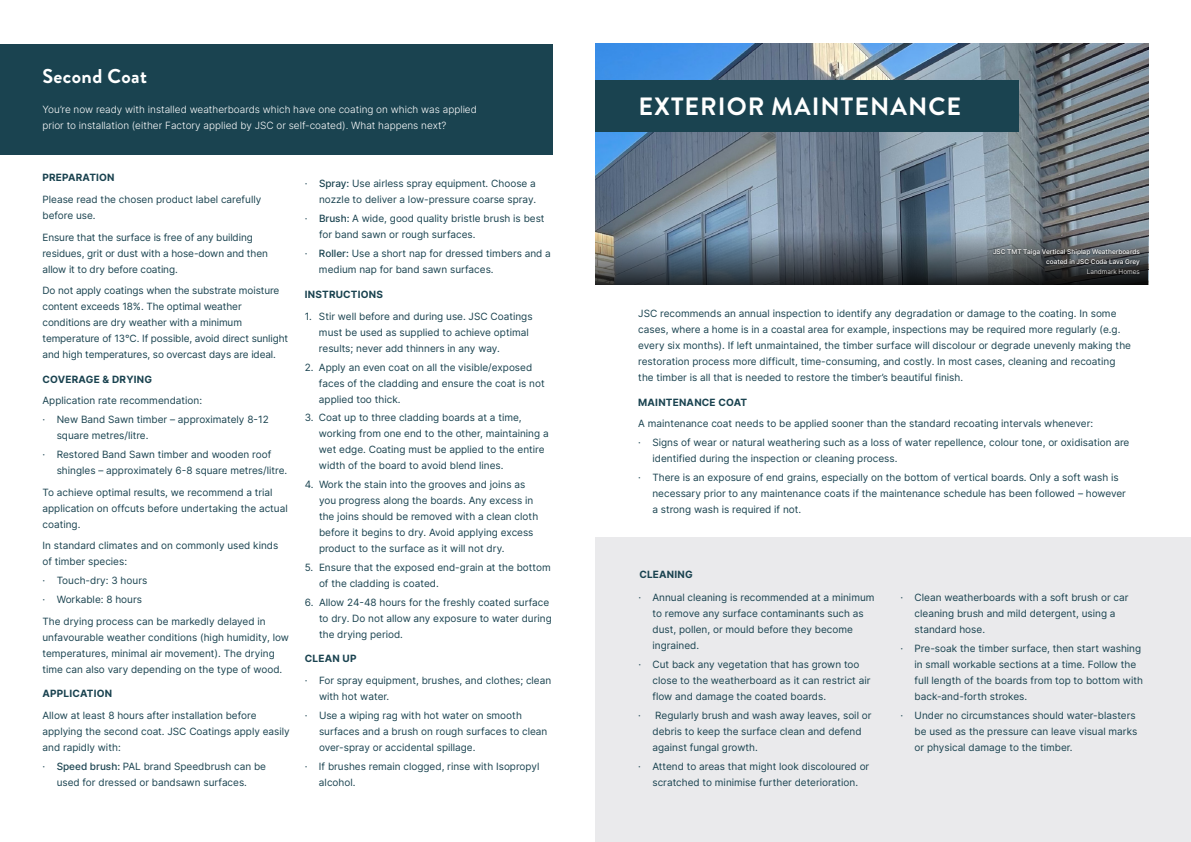
<style>
.page{position:relative;width:1191px;height:842px;background:#fff}
.page>*{position:absolute;margin:0;border:0;box-sizing:border-box;transform-origin:0 0}
.t1{font:700 25px "Brandon Grotesque";letter-spacing:.04em;color:#fff}
.t2{font:700 20px "Brandon Grotesque";letter-spacing:.02em;color:#fff}
.t3{font:10px/16px "Inter";color:#1a4350}
.t4{font:300 10px/16px "Inter";color:#fff}
.t5{font:700 10px "Inter";letter-spacing:.02em;color:#1a4350}
.t6{font:500 6.5px/10px "Inter";color:#fff;text-align:right}
.t7{font:300 6.5px "Inter";color:#fff}
.s1{font-weight:500}
</style>
<div class="page">
<img style="left:595px;top:44px;width:553px;height:156px">
<div style="left:595px;top:81px;width:424px;height:51px;background:#1a4350"></div>
<div style="left:595px;top:538px;width:596px;height:304px;background:#eaeaec"></div>
<div style="left:0;top:44px;width:553px;height:110px;background:#1a4350"></div>
<svg style="left:595px;top:200px;width:553px;height:85px;background:#616e7a"></svg>
<div style="left:992px;top:248px;width:149px;height:28px;background:#000;opacity:.75"></div>
<h2 class="t2" style="left:43px;top:62px;width:106px">Second Coat</h2>
<p class="t4" style="left:43px;top:101px;width:436px">You’re now ready with installed weatherboards which have one coating on which was applied prior to installation (either Factory applied by JSC or self-coated). What happens next?</p>
<p class="t5" style="left:43px;top:170px;width:74px">PREPARATION</p>
<p class="t3" style="left:43px;top:191px;width:220px">Please read the chosen product label carefully before use.</p>
<p class="t3" style="left:43px;top:229px;width:227px">Ensure that the surface is free of any building residues, grit or dust with a hose-down and then allow it to dry before coating.</p>
<p class="t3" style="left:43px;top:282px;width:247px">Do not apply coatings when the substrate moisture content exceeds 18%. The optimal weather conditions are dry weather with a minimum temperature of 13°C. If possible, avoid direct sunlight and high temperatures, so overcast days are ideal.</p>
<p class="t5" style="left:43px;top:372px;width:111px">COVERAGE &amp; DRYING</p>
<p class="t3" style="left:43px;top:391px;width:228px;line-height:18.8px">Application rate recommendation:<br>· New Band Sawn timber – approximately 8-12</p>
<p class="t3" style="left:43px;top:426px;width:230px;line-height:18.8px;text-indent:14px">square metres/litre.<br>· Restored Band Sawn timber and wooden roof</p>
<p class="t3" style="left:43px;top:459px;width:246px;line-height:21.7px;text-indent:14px">shingles – approximately 6-8 square metres/litre.<br>To achieve optimal results, we recommend a trial</p>
<p class="t3" style="left:43px;top:500px;width:247px">application on offcuts before undertaking the actual coating.</p>
<p class="t3" style="left:43px;top:538px;width:237px">In standard climates and on commonly used kinds of timber species:</p>
<p class="t3" style="left:42px;top:571px;width:106px;line-height:18.8px">· Touch-dry: 3 hours · Workable: 8 hours</p>
<p class="t3" style="left:42px;top:613px;width:248px">The drying process can be markedly delayed in unfavourable weather conditions (high humidity, low temperatures, minimal air movement). The drying time can also vary depending on the type of wood.</p>
<p class="t5" style="left:42px;top:686px;width:71px">APPLICATION</p>
<p class="t3" style="left:42px;top:707px;width:249px">Allow at least 8 hours after installation before applying the second coat. JSC Coatings apply easily and rapidly with:</p>
<p class="t3" style="left:42px;top:758px;width:225px;text-align:center">· <span class="s1">Speed brush:</span> PAL brand Speedbrush can be used for dressed or bandsawn surfaces.</p>
<p class="t3" style="left:305px;top:175px;width:233px;text-align:right">· <span class="s1">Spray:</span> Use airless spray equipment. Choose a nozzle to deliver a low-pressure coarse spray.</p>
<p class="t3" style="left:319px;top:210px;width:227px;text-indent:-14px">· <span class="s1">Brush:</span> A wide, good quality bristle brush is best for band sawn or rough surfaces.</p>
<p class="t3" style="left:319px;top:245px;width:233px;text-indent:-14px">· <span class="s1">Roller:</span> Use a short nap for dressed timbers and a medium nap for band sawn surfaces.</p>
<p class="t5" style="left:305px;top:287px;width:80px">INSTRUCTIONS</p>
<p class="t3" style="left:319px;top:308px;width:215px;text-indent:-14px">1. Stir well before and during use. JSC Coatings must be used as supplied to achieve optimal results; never add thinners in any way.</p>
<p class="t3" style="left:319px;top:359px;width:227px;text-indent:-14px">2. Apply an even coat on all the visible/exposed faces of the cladding and ensure the coat is not applied too thick.</p>
<p class="t3" style="left:319px;top:409px;width:231px;text-indent:-14px">3. Coat up to three cladding boards at a time, working from one end to the other, maintaining a wet edge. Coating must be applied to the entire width of the board to avoid blend lines.</p>
<p class="t3" style="left:319px;top:476px;width:221px;text-indent:-14px">4. Work the stain into the grooves and joins as you progress along the boards. Any excess in the joins should be removed with a clean cloth before it begins to dry. Avoid applying excess product to the surface as it will not dry.</p>
<p class="t3" style="left:319px;top:559px;width:233px;text-indent:-14px">5. Ensure that the exposed end-grain at the bottom of the cladding is coated.</p>
<p class="t3" style="left:319px;top:594px;width:234px;text-indent:-14px">6. Allow 24-48 hours for the freshly coated surface to dry. Do not allow any exposure to water during the drying period.</p>
<p class="t5" style="left:305px;top:651px;width:53px">CLEAN UP</p>
<p class="t3" style="left:319px;top:672px;width:234px;text-indent:-14px">· For spray equipment, brushes, and clothes; clean with hot water.</p>
<p class="t3" style="left:319px;top:707px;width:230px;text-indent:-14px">· Use a wiping rag with hot water on smooth surfaces and a brush on rough surfaces to clean over-spray or accidental spillage.</p>
<p class="t3" style="left:319px;top:758px;width:222px;text-indent:-14px">· If brushes remain clogged, rinse with Isopropyl alcohol.</p>
<h1 class="t1" style="left:638px;top:89px;width:324px">EXTERIOR MAINTENANCE</h1>
<p class="t6" style="left:993px;top:247px;width:148px">JSC TMT Taiga Vertical Shiplap Weatherboards coated in JSC Coda Lava Grey</p>
<p class="t7" style="left:1086px;top:267px;width:55px">Landmark Homes</p>
<p class="t3" style="left:638px;top:305px;width:494px">JSC recommends an annual inspection to identify any degradation or damage to the coating. In some cases, where a home is in a coastal area for example, inspections may be required more regularly (e.g. every six months). If left unmaintained, the timber surface will discolour or degrade unevenly making the restoration process more difficult, time-consuming, and costly. In most cases, cleaning and recoating the timber is all that is needed to restore the timber’s beautiful finish.</p>
<p class="t5" style="left:638px;top:395px;width:110px">MAINTENANCE COAT</p>
<p class="t3" style="left:638px;top:414px;width:493px;line-height:18.8px">A maintenance coat needs to be applied sooner than the standard recoating intervals whenever:<br>· Signs of wear or natural weathering such as a loss of water repellence, colour tone, or oxidisation are</p>
<p class="t3" style="left:638px;top:449px;width:482px;line-height:18.8px;text-indent:14px">identified during the inspection or cleaning process.<br>· There is an exposure of end grains, especially on the bottom of vertical boards. Only a soft wash is</p>
<p class="t3" style="left:652px;top:485px;width:475px">necessary prior to any maintenance coats if the maintenance schedule has been followed – however a strong wash is required if not.</p>
<p class="t5" style="left:639px;top:567px;width:55px">CLEANING</p>
<p class="t3" style="left:652px;top:589px;width:223px;text-indent:-14px">· Annual cleaning is recommended at a minimum to remove any surface contaminants such as dust, pollen, or mould before they become ingrained.</p>
<p class="t3" style="left:652px;top:656px;width:219px;text-indent:-14px">· Cut back any vegetation that has grown too close to the weatherboard as it can restrict air flow and damage the coated boards.</p>
<p class="t3" style="left:652px;top:707px;width:220px;text-indent:-14px">· Regularly brush and wash away leaves, soil or debris to keep the surface clean and defend against fungal growth.</p>
<p class="t3" style="left:638px;top:758px;width:232px;text-align:center">· Attend to areas that might look discoloured or scratched to minimise further deterioration.</p>
<p class="t3" style="left:914px;top:589px;width:215px;text-indent:-14px">· Clean weatherboards with a soft brush or car cleaning brush and mild detergent, using a standard hose.</p>
<p class="t3" style="left:914px;top:640px;width:230px;text-indent:-14px">· Pre-soak the timber surface, then start washing in small workable sections at a time. Follow the full length of the boards from top to bottom with back-and-forth strokes.</p>
<p class="t3" style="left:914px;top:707px;width:224px;text-indent:-14px">· Under no circumstances should water-blasters be used as the pressure can leave visual marks or physical damage to the timber.</p>
</div>
